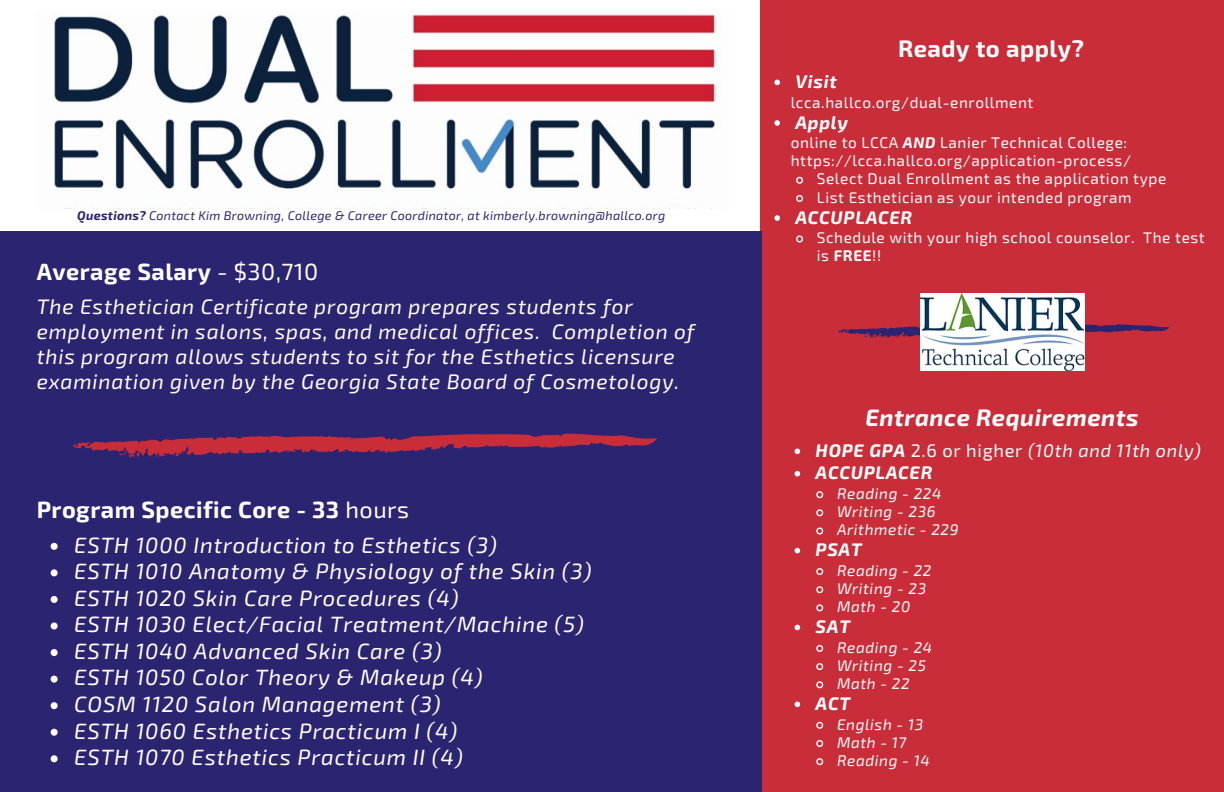
<style>
.page{position:relative;width:1224px;height:792px;background:#fff}
.page>*{position:absolute;margin:0;border:0;box-sizing:border-box;transform-origin:0 0}
.t1{font:italic 700 23.8px "Exo 2";letter-spacing:.02em;color:#fff}
.t2{font:700 23.8px "Exo 2";letter-spacing:.02em;color:#fff}
.t3{font:700 23.4px "Exo 2";letter-spacing:.02em;color:#fff}
.t4{font:italic 22.2px/26.6px "Exo 2";letter-spacing:.04em;color:#fff}
.t5{font:italic 21px/25.2px "Exo 2";letter-spacing:.04em;color:#fff}
.t6{font:italic 700 18.2px/22.4px "Exo 2";letter-spacing:.04em;color:#fff}
.t7{font:15.4px/18.2px "Exo 2";letter-spacing:.04em;color:#fff}
.t8{font:italic 15.4px/18.2px "Exo 2";letter-spacing:.04em;color:#fff}
.t9{font:italic 12.6px "Exo 2";letter-spacing:.02em;color:#2b2571}
.s1{font-weight:700}
.s2{font-weight:400}
.s3{font-weight:700;font-style:italic}
.s4{font-weight:400;font-style:normal}
</style>
<div class="page">
<div style="left:760px;top:0;width:464px;height:792px;background:#c92d39"></div>
<div style="left:0;top:232px;width:762px;height:560px;background:#2b2571"></div>
<svg style="left:774px;top:80px;width:6px;height:5px"></svg>
<svg style="left:774px;top:120px;width:6px;height:6px"></svg>
<svg style="left:796px;top:176px;width:8px;height:8px"></svg>
<svg style="left:796px;top:195px;width:8px;height:7px"></svg>
<svg style="left:774px;top:215px;width:6px;height:6px"></svg>
<svg style="left:796px;top:235px;width:7px;height:8px"></svg>
<svg style="left:51px;top:543px;width:7px;height:7px"></svg>
<svg style="left:51px;top:569px;width:7px;height:7px"></svg>
<svg style="left:51px;top:596px;width:7px;height:7px"></svg>
<svg style="left:51px;top:623px;width:7px;height:7px"></svg>
<svg style="left:51px;top:649px;width:7px;height:7px"></svg>
<svg style="left:51px;top:676px;width:7px;height:7px"></svg>
<svg style="left:51px;top:702px;width:7px;height:7px"></svg>
<svg style="left:51px;top:729px;width:7px;height:7px"></svg>
<svg style="left:51px;top:755px;width:7px;height:7px"></svg>
<svg style="left:73px;top:433px;width:584px;height:25px"></svg>
<svg style="left:838px;top:324px;width:331px;height:14px"></svg>
<img style="left:921px;top:294px;width:163px;height:76px">
<svg style="left:795px;top:449px;width:5px;height:5px"></svg>
<svg style="left:795px;top:471px;width:5px;height:6px"></svg>
<svg style="left:816px;top:491px;width:8px;height:8px"></svg>
<svg style="left:816px;top:509px;width:8px;height:8px"></svg>
<svg style="left:816px;top:527px;width:8px;height:8px"></svg>
<svg style="left:795px;top:548px;width:5px;height:5px"></svg>
<svg style="left:816px;top:568px;width:8px;height:7px"></svg>
<svg style="left:816px;top:586px;width:8px;height:8px"></svg>
<svg style="left:816px;top:604px;width:8px;height:8px"></svg>
<svg style="left:795px;top:625px;width:5px;height:5px"></svg>
<svg style="left:816px;top:645px;width:8px;height:7px"></svg>
<svg style="left:816px;top:663px;width:8px;height:8px"></svg>
<svg style="left:816px;top:681px;width:8px;height:8px"></svg>
<svg style="left:795px;top:702px;width:5px;height:5px"></svg>
<svg style="left:816px;top:721px;width:8px;height:8px"></svg>
<svg style="left:816px;top:740px;width:8px;height:7px"></svg>
<svg style="left:816px;top:758px;width:8px;height:8px"></svg>
<img style="left:54px;top:14px;width:663px;height:195px">
<p class="t9" style="left:77px;top:208px;width:589px"><span class="s1">Questions?</span> Contact Kim Browning, College &amp; Career Coordinator, at kimberly.browning@hallco.org</p>
<p class="t3" style="left:37px;top:256px;width:283px">Average Salary <span class="s2">- $30,710</span></p>
<p class="t5" style="left:37px;top:293px;width:660px">The Esthetician Certificate program prepares students for employment in salons, spas, and medical offices. Completion of this program allows students to sit for the Esthetics licensure examination given by the Georgia State Board of Cosmetology.</p>
<p class="t3" style="left:37px;top:494px;width:374px">Program Specific Core - 33 <span class="s2">hours</span></p>
<p class="t4" style="left:74px;top:530px;width:519px">ESTH 1000 Introduction to Esthetics (3)<br>ESTH 1010 Anatomy &amp; Physiology of the Skin (3)<br>ESTH 1020 Skin Care Procedures (4)<br>ESTH 1030 Elect/Facial Treatment/Machine (5)<br>ESTH 1040 Advanced Skin Care (3)<br>ESTH 1050 Color Theory &amp; Makeup (4)<br>COSM 1120 Salon Management (3)<br>ESTH 1060 Esthetics Practicum I (4)<br>ESTH 1070 Esthetics Practicum II (4)</p>
<p class="t2" style="left:898px;top:33px;width:187px">Ready to apply?</p>
<p class="t6" style="left:796px;top:69px;width:43px">Visit</p>
<p class="t6" style="left:796px;top:110px;width:54px">Apply</p>
<p class="t7" style="left:791px;top:92px;width:244px">lcca.hallco.org/dual-enrollment</p>
<p class="t7" style="left:791px;top:133px;width:342px">online to LCCA <span class="s3">AND</span> Lanier Technical College: https://lcca.hallco.org/application-process/</p>
<p class="t7" style="left:817px;top:169px;width:351px">Select Dual Enrollment as the application type<br>List Esthetician as your intended program</p>
<p class="t6" style="left:796px;top:205px;width:118px">ACCUPLACER</p>
<p class="t7" style="left:817px;top:228px;width:389px">Schedule with your high school counselor. The test is <span class="s1">FREE</span>!!</p>
<p class="t1" style="left:865px;top:402px;width:275px">Entrance Requirements</p>
<p class="t6" style="left:816px;top:438px;width:387px">HOPE GPA <span class="s4">2.6 or higher</span> <span class="s2">(10th and 11th only)<br></span>ACCUPLACER</p>
<p class="t8" style="left:837px;top:484px;width:123px">Reading - 224<br>Writing - 236<br>Arithmetic - 229</p>
<p class="t6" style="left:816px;top:538px;width:48px">PSAT</p>
<p class="t8" style="left:837px;top:561px;width:96px">Reading - 22<br>Writing - 23<br>Math - 20</p>
<p class="t6" style="left:816px;top:614px;width:36px">SAT</p>
<p class="t8" style="left:837px;top:637px;width:97px">Reading - 24<br>Writing - 25<br>Math - 22</p>
<p class="t6" style="left:816px;top:691px;width:36px">ACT</p>
<p class="t8" style="left:837px;top:714px;width:94px">English - 13<br>Math - 17<br>Reading - 14</p>
</div>
